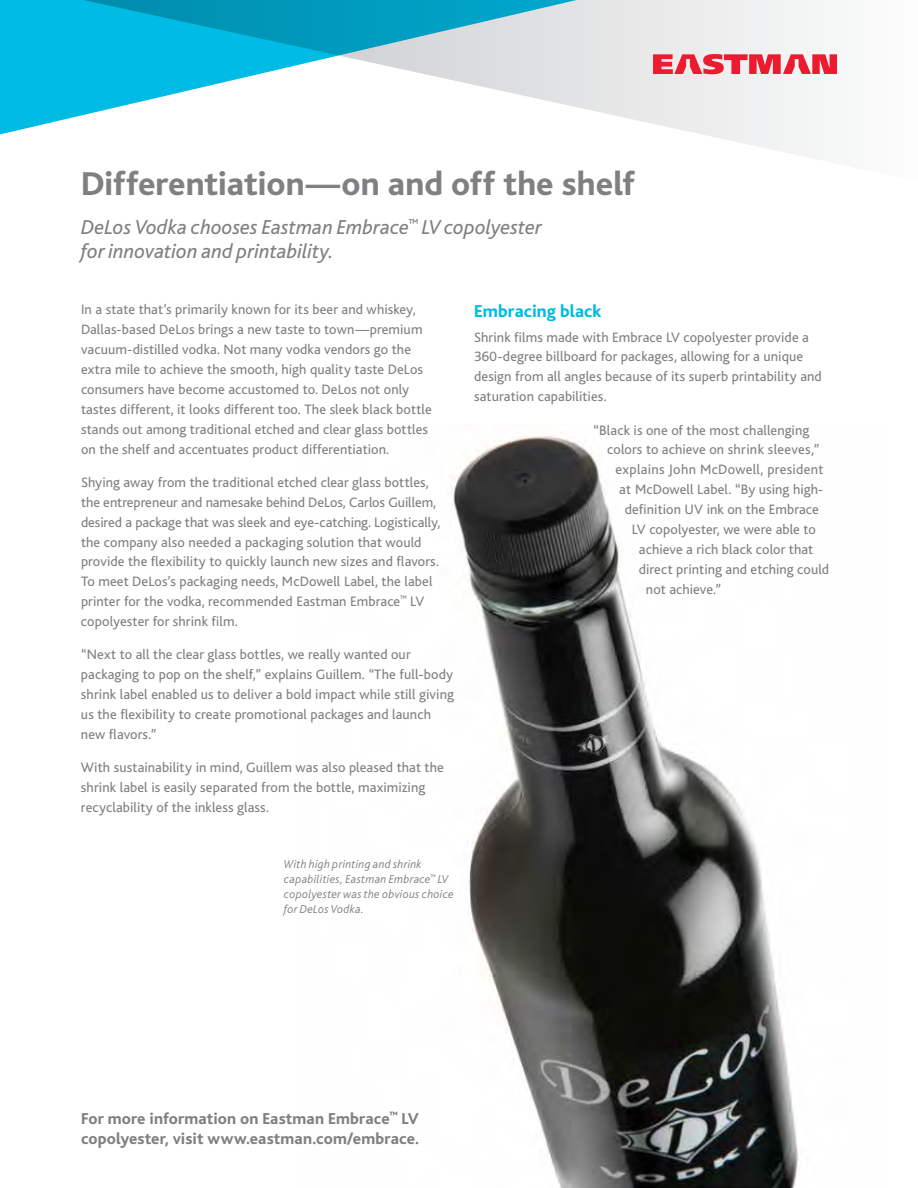
<style>
.page{position:relative;width:918px;height:1188px;background:#fff}
.page>*{position:absolute;margin:0;border:0;box-sizing:border-box;transform-origin:0 0}
.t1{font:800 34.5px "Bliss";color:#808083}
.t2{font:italic 21px/24px "Bliss";color:#808083}
.t3{font:800 18px "Bliss";color:#00bce4}
.t4{font:800 16.5px/20px "Bliss";letter-spacing:.005em;color:#808083}
.t5{font:14.25px/20px "Bliss";letter-spacing:.005em;color:#808083}
.t6{font:italic 300 12px/15px "Bliss";letter-spacing:.015em;color:#808083}
</style>
<div class="page">
<img style="left:452px;top:435px;width:346px;height:753px">
<div style="left:0;top:0;width:23px;height:134px;background:#00bce4"></div>
<svg style="left:23px;top:0;width:799px;height:160px"></svg>
<svg style="left:653px;top:54px;width:184px;height:20px;background:#ed6270"></svg>
<h1 class="t1" style="left:81px;top:166px;width:556px">Differentiation—on and off the shelf</h1>
<h2 class="t2" style="left:81px;top:216px;width:462px">DeLos Vodka chooses Eastman Embrace<sup>™</sup> LV copolyester for innovation and printability.</h2>
<p class="t5" style="left:81px;top:300px;width:352px">In a state that’s primarily known for its beer and whiskey, Dallas-based DeLos brings a new taste to town—premium vacuum-distilled vodka. Not many vodka vendors go the extra mile to achieve the smooth, high quality taste DeLos consumers have become accustomed to. DeLos not only tastes different, it looks different too. The sleek black bottle stands out among traditional etched and clear glass bottles on the shelf and accentuates product differentiation.</p>
<p class="t5" style="left:81px;top:473px;width:361px">Shying away from the traditional etched clear glass bottles, the entrepreneur and namesake behind DeLos, Carlos Guillem, desired a package that was sleek and eye-catching. Logistically, the company also needed a packaging solution that would provide the flexibility to quickly launch new sizes and flavors.<br>To meet DeLos’s packaging needs, McDowell Label, the label printer for the vodka, recommended Eastman Embrace<sup>™</sup> LV copolyester for shrink film.</p>
<p class="t5" style="left:81px;top:645px;width:374px">“Next to all the clear glass bottles, we really wanted our packaging to pop on the shelf,” explains Guillem. “The full-body shrink label enabled us to deliver a bold impact while still giving us the flexibility to create promotional packages and launch new flavors.”</p>
<p class="t5" style="left:81px;top:758px;width:365px">With sustainability in mind, Guillem was also pleased that the shrink label is easily separated from the bottle, maximizing recyclability of the inkless glass.</p>
<p class="t6" style="left:284px;top:857px;width:171px">With high printing and shrink capabilities, Eastman Embrace<sup>™</sup> LV copolyester was the obvious choice for DeLos Vodka.</p>
<p class="t3" style="left:474px;top:302px;width:129px">Embracing black</p>
<p class="t5" style="left:474px;top:327px;width:349px">Shrink films made with Embrace LV copolyester provide a 360-degree billboard for packages, allowing for a unique design from all angles because of its superb printability and saturation capabilities.</p>
<p class="t5" style="left:593px;top:420px;width:217px">“Black is one of the most challenging</p>
<p class="t5" style="left:607px;top:440px;width:214px">colors to achieve on shrink sleeves,”</p>
<p class="t5" style="left:615px;top:460px;width:210px">explains John McDowell, president</p>
<p class="t5" style="left:619px;top:480px;width:206px">at McDowell Label. “By using high-</p>
<p class="t5" style="left:625px;top:500px;width:196px">definition UV ink on the Embrace</p>
<p class="t5" style="left:632px;top:520px;width:186px">LV copolyester, we were able to</p>
<p class="t5" style="left:639px;top:540px;width:176px">achieve a rich black color that</p>
<p class="t5" style="left:639px;top:559px;width:192px">direct printing and etching could</p>
<p class="t5" style="left:646px;top:579px;width:77px">not achieve.”</p>
<p class="t4" style="left:81px;top:1109px;width:340px">For more information on Eastman Embrace<sup>™</sup> LV copolyester, visit www.eastman.com/embrace.</p>
</div>
